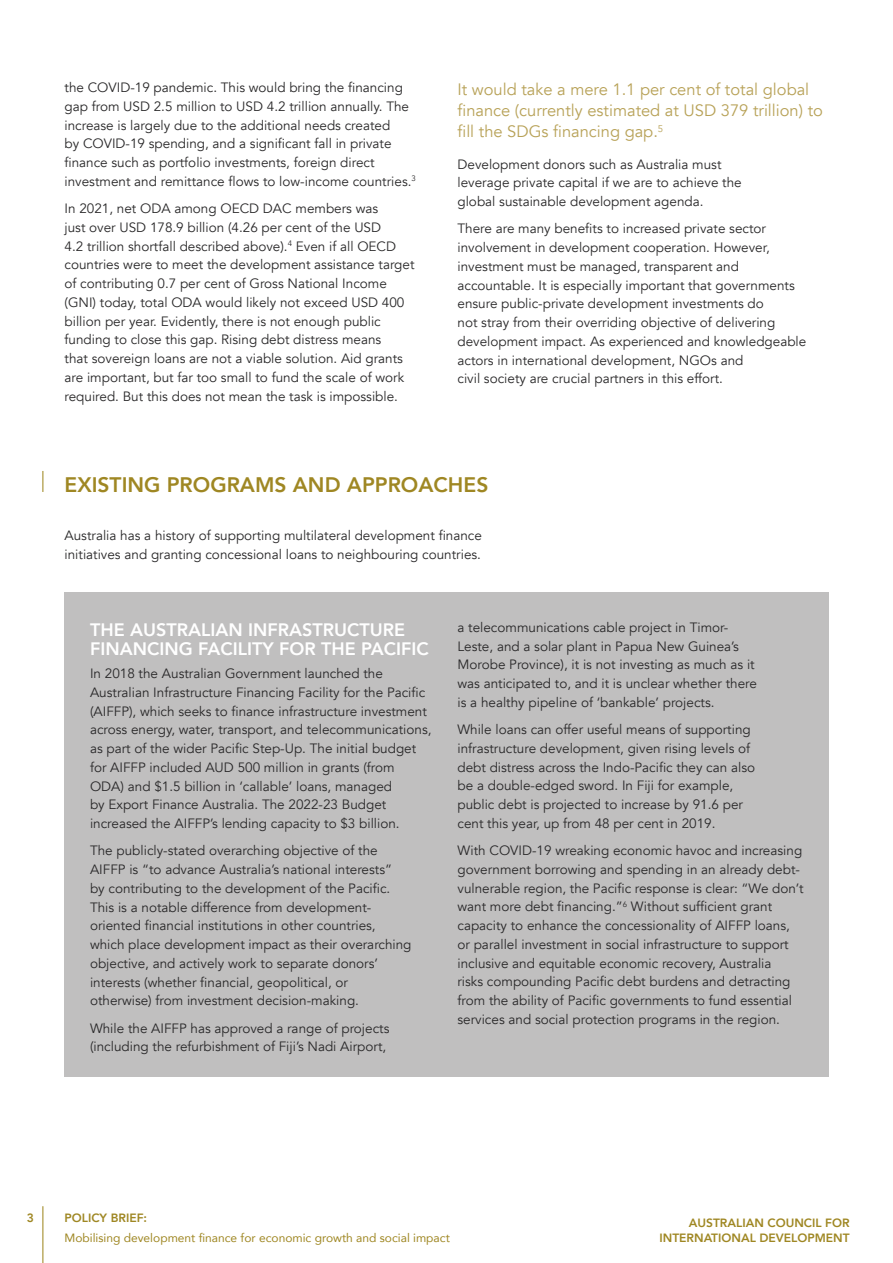
<style>
.page{position:relative;width:893px;height:1263px;background:#fff}
.page>*{position:absolute;margin:0;border:0;box-sizing:border-box;transform-origin:0 0}
.t1{font:800 21px "Avenir";color:#9f8723}
.t2{font:800 18px/18.8px "Avenir";color:#fff}
.t3{font:16.5px/21px "Avenir";color:#b8a258}
.t4{font:13.5px/18.8px "Avenir";color:#292829}
.t5{font:12px "Avenir";color:#9f8723}
.t6{font:800 12px/15px "Avenir";color:#9f8723;text-align:right}
</style>
<div class="page">
<hr style="left:43px;top:1206px;width:1px;height:57px;background:#9a8217">
<svg style="left:43px;top:471px;width:1px;height:21px"></svg>
<div style="left:65px;top:593px;width:764px;height:484px;background:#c0bfbf"></div>
<p class="t4" style="left:65px;top:78px;width:353px">the COVID-19 pandemic. This would bring the financing gap from USD 2.5 million to USD 4.2 trillion annually. The increase is largely due to the additional needs created<br>by COVID-19 spending, and a significant fall in private finance such as portfolio investments, foreign direct investment and remittance flows to low-income countries.<sup>3</sup></p>
<p class="t4" style="left:65px;top:199px;width:351px">In 2021, net ODA among OECD DAC members was<br>just over USD 178.9 billion (4.26 per cent of the USD<br>4.2 trillion shortfall described above).<sup>4</sup> Even if all OECD countries were to meet the development assistance target of contributing 0.7 per cent of Gross National Income (GNI) today, total ODA would likely not exceed USD 400 billion per year. Evidently, there is not enough public funding to close this gap. Rising debt distress means<br>that sovereign loans are not a viable solution. Aid grants are important, but far too small to fund the scale of work required. But this does not mean the task is impossible.</p>
<p class="t3" style="left:457px;top:79px;width:367px">It would take a mere 1.1 per cent of total global finance (currently estimated at USD 379 trillion) to fill the SDGs financing gap.<sup>5</sup></p>
<p class="t4" style="left:457px;top:155px;width:286px">Development donors such as Australia must leverage private capital if we are to achieve the global sustainable development agenda.</p>
<p class="t4" style="left:457px;top:220px;width:350px">There are many benefits to increased private sector involvement in development cooperation. However, investment must be managed, transparent and accountable. It is especially important that governments ensure public-private development investments do<br>not stray from their overriding objective of delivering development impact. As experienced and knowledgeable actors in international development, NGOs and<br>civil society are crucial partners in this effort.</p>
<h1 class="t1" style="left:65px;top:468px;width:425px">EXISTING PROGRAMS AND APPROACHES</h1>
<p class="t4" style="left:65px;top:526px;width:419px">Australia has a history of supporting multilateral development finance initiatives and granting concessional loans to neighbouring countries.</p>
<h2 class="t2" style="left:90px;top:621px;width:340px">THE AUSTRALIAN INFRASTRUCTURE<br>FINANCING FACILITY FOR THE PACIFIC</h2>
<p class="t4" style="left:90px;top:664px;width:343px">In 2018 the Australian Government launched the Australian Infrastructure Financing Facility for the Pacific (AIFFP), which seeks to finance infrastructure investment across energy, water, transport, and telecommunications, as part of the wider Pacific Step-Up. The initial budget for AIFFP included AUD 500 million in grants (from ODA) and $1.5 billion in ‘callable’ loans, managed<br>by Export Finance Australia. The 2022-23 Budget increased the AIFFP’s lending capacity to $3 billion.</p>
<p class="t4" style="left:90px;top:842px;width:323px">The publicly-stated overarching objective of the AIFFP is “to advance Australia’s national interests”<br>by contributing to the development of the Pacific.<br>This is a notable difference from development&shy;oriented financial institutions in other countries, which place development impact as their overarching objective, and actively work to separate donors’ interests (whether financial, geopolitical, or otherwise) from investment decision-making.</p>
<p class="t4" style="left:90px;top:1019px;width:301px">While the AIFFP has approved a range of projects (including the refurbishment of Fiji’s Nadi Airport,</p>
<p class="t4" style="left:457px;top:618px;width:301px">a telecommunications cable project in Timor-Leste, and a solar plant in Papua New Guinea’s Morobe Province), it is not investing as much as it was anticipated to, and it is unclear whether there is a healthy pipeline of ‘bankable’ projects.</p>
<p class="t4" style="left:457px;top:720px;width:299px">While loans can offer useful means of supporting infrastructure development, given rising levels of debt distress across the Indo-Pacific they can also be a double-edged sword. In Fiji for example, public debt is projected to increase by 91.6 per cent this year, up from 48 per cent in 2019.</p>
<p class="t4" style="left:457px;top:841px;width:348px">With COVID-19 wreaking economic havoc and increasing government borrowing and spending in an already debt&shy;vulnerable region, the Pacific response is clear: “We don’t want more debt financing.”<sup>6</sup> Without sufficient grant capacity to enhance the concessionality of AIFFP loans, or parallel investment in social infrastructure to support inclusive and equitable economic recovery, Australia<br>risks compounding Pacific debt burdens and detracting from the ability of Pacific governments to fund essential services and social protection programs in the region.</p>
<p class="t6" style="left:27px;top:1211px;width:9px">3</p>
<p class="t6" style="left:65px;top:1211px;width:84px">POLICY BRIEF:</p>
<p class="t5" style="left:65px;top:1228px;width:387px">Mobilising development finance for economic growth and social impact</p>
<p class="t6" style="left:659px;top:1215px;width:192px">AUSTRALIAN COUNCIL FOR<br>INTERNATIONAL DEVELOPMENT</p>
</div>
